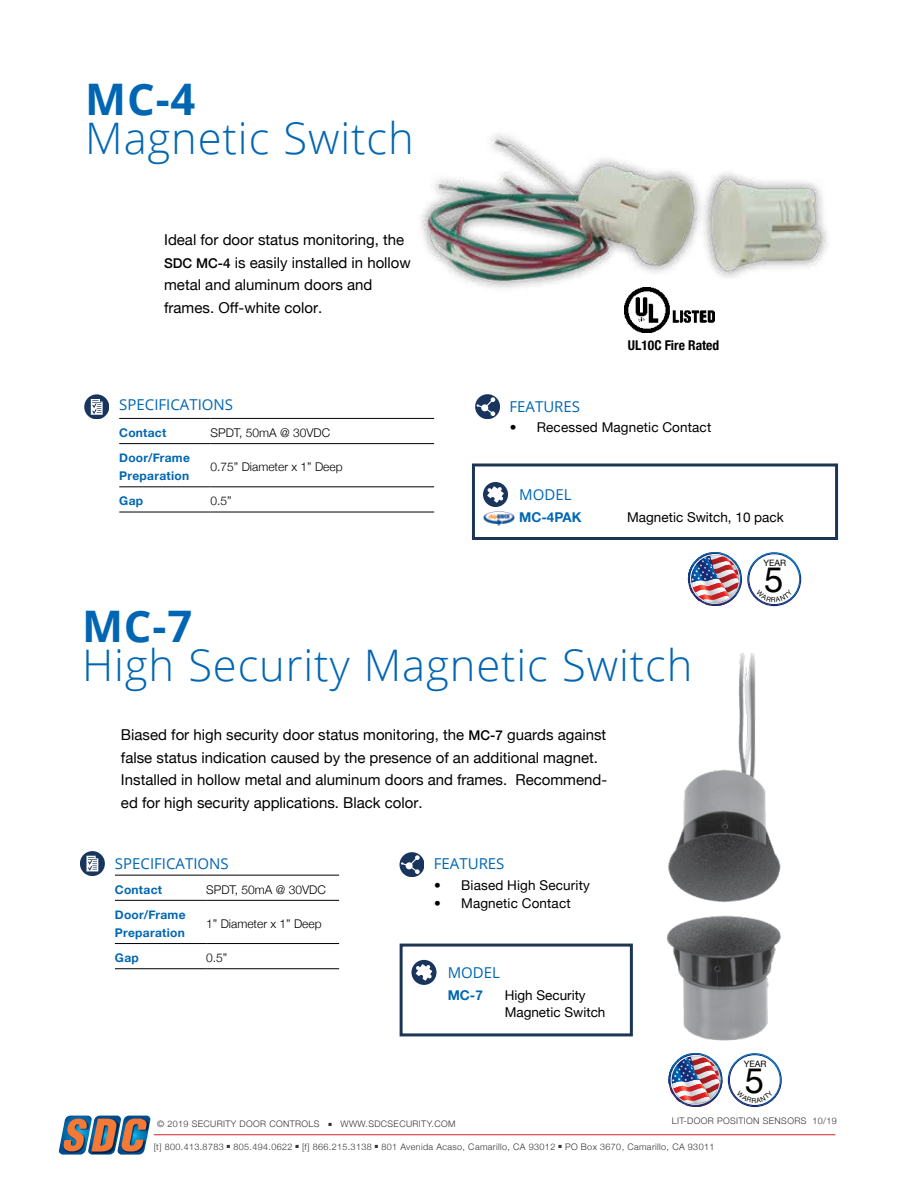
<style>
.page{position:relative;width:918px;height:1188px;background:#fff}
.page>*{position:absolute;margin:0;border:0;box-sizing:border-box;transform-origin:0 0}
.t1{font:300 43.5px "Open Sans";letter-spacing:.02em;color:#0066b3}
.t2{font:700 43.5px "Open Sans";color:#0066b3}
.t3{font:34.65px "Helvetica Neue";color:#000}
.t4{font:15px/22.5px "Helvetica Neue";color:#000}
.t5{font:15px "Open Sans";color:#0066b3}
.t6{font:13.5px/18px "Helvetica Neue";letter-spacing:.01em;color:#000}
.t7{font:700 condensed 13.5px "Helvetica Neue";color:#000}
.t8{font:700 13.5px "Helvetica Neue";color:#0066b3}
.t9{font:300 12px "Helvetica Neue";color:#000}
.t10{font:700 12px/18px "Helvetica Neue";letter-spacing:.02em;color:#0066b3}
.t11{font:300 9px "Helvetica Neue";letter-spacing:.04em;color:#343433}
.t12{font:8.7px "Helvetica Neue";color:#000}
.s1{font-weight:500;font-size:13.5px}
.s2{font-weight:300}
</style>
<div class="page">
<hr style="left:154px;top:1134px;width:681px;height:1px;background:#d2232a">
<svg style="left:58px;top:1116px;width:93px;height:39px;background:#887f80"></svg>
<div style="left:472px;top:464px;width:366px;height:76px;border:3px solid #1c3553"></div>
<div style="left:400px;top:944px;width:233px;height:92px;border:3px solid #1c3553"></div>
<img style="left:421px;top:133px;width:407px;height:155px">
<svg style="left:483px;top:482px;width:25px;height:25px"></svg>
<div style="left:475px;top:394px;width:25px;height:25px;background:#19345d;border-radius:12px"></div>
<svg style="left:477px;top:397px;width:18px;height:19px"></svg>
<div style="left:84px;top:394px;width:25px;height:25px;background:#19345d;border-radius:12px"></div>
<svg style="left:91px;top:399px;width:12px;height:16px"></svg>
<hr style="left:119px;top:418px;width:92px;height:1px;background:#000">
<hr style="left:211px;top:418px;width:223px;height:1px;background:#000">
<hr style="left:119px;top:443px;width:92px;height:1px;background:#000">
<hr style="left:211px;top:443px;width:223px;height:1px;background:#000">
<hr style="left:119px;top:487px;width:92px;height:1px;background:#000">
<hr style="left:211px;top:487px;width:223px;height:1px;background:#000">
<hr style="left:119px;top:512px;width:92px;height:1px;background:#000">
<hr style="left:211px;top:512px;width:223px;height:1px;background:#000">
<img style="left:666px;top:653px;width:115px;height:388px">
<svg style="left:411px;top:960px;width:26px;height:25px"></svg>
<div style="left:400px;top:852px;width:24px;height:25px;background:#19345d;border-radius:12px"></div>
<svg style="left:401px;top:855px;width:19px;height:19px"></svg>
<svg style="left:80px;top:851px;width:25px;height:25px"></svg>
<svg style="left:87px;top:856px;width:11px;height:15px"></svg>
<hr style="left:115px;top:875px;width:91px;height:1px;background:#000">
<hr style="left:206px;top:875px;width:133px;height:1px;background:#000">
<hr style="left:115px;top:900px;width:91px;height:1px;background:#000">
<hr style="left:206px;top:900px;width:133px;height:1px;background:#000">
<hr style="left:115px;top:943px;width:91px;height:1px;background:#000">
<hr style="left:206px;top:943px;width:133px;height:1px;background:#000">
<hr style="left:115px;top:968px;width:91px;height:1px;background:#000">
<hr style="left:206px;top:968px;width:133px;height:1px;background:#000">
<img style="left:484px;top:511px;width:31px;height:14px">
<img style="left:624px;top:287px;width:90px;height:45px">
<img style="left:688px;top:552px;width:113px;height:54px">
<img style="left:668px;top:1053px;width:114px;height:54px">
<h1 class="t2" style="left:85px;top:69px;width:112px">MC-4</h1>
<h1 class="t1" style="left:85px;top:108px;width:330px">Magnetic Switch</h1>
<p class="t4" style="left:164px;top:229px;width:248px">Ideal for door status monitoring, the<br><span class="s1">SDC MC-4</span> is easily installed in hollow metal and aluminum doors and frames. Off-white color.</p>
<p class="t7" style="left:628px;top:337px;width:93px">UL10C Fire Rated</p>
<p class="t5" style="left:119px;top:394px;width:115px">SPECIFICATIONS</p>
<p class="t5" style="left:510px;top:396px;width:72px">FEATURES</p>
<p class="t10" style="left:119px;top:423px;width:49px">Contact</p>
<p class="t9" style="left:211px;top:425px;width:121px">SPDT, 50mA @ 30VDC</p>
<p class="t10" style="left:119px;top:449px;width:72px">Door/Frame<br>Preparation</p>
<p class="t9" style="left:211px;top:459px;width:134px">0.75” Diameter x 1” Deep</p>
<p class="t10" style="left:119px;top:492px;width:25px">Gap</p>
<p class="t9" style="left:211px;top:494px;width:23px">0.5”</p>
<p class="t6" style="left:510px;top:418px;width:203px"><span class="s2">•</span> Recessed Magnetic Contact</p>
<p class="t5" style="left:519px;top:484px;width:54px">MODEL</p>
<p class="t8" style="left:519px;top:508px;width:64px">MC-4PAK</p>
<p class="t6" style="left:627px;top:508px;width:158px">Magnetic Switch, 10 pack</p>
<h1 class="t2" style="left:82px;top:596px;width:112px">MC-7</h1>
<h1 class="t1" style="left:82px;top:635px;width:612px">High Security Magnetic Switch</h1>
<p class="t4" style="left:121px;top:723px;width:488px">Biased for high security door status monitoring, the <span class="s1">MC-7</span> guards against false status indication caused by the presence of an additional magnet.<br>Installed in hollow metal and aluminum doors and frames. Recommend&shy;ed for high security applications. Black color.</p>
<p class="t5" style="left:115px;top:853px;width:115px">SPECIFICATIONS</p>
<p class="t5" style="left:434px;top:853px;width:72px">FEATURES</p>
<p class="t10" style="left:115px;top:880px;width:49px">Contact</p>
<p class="t9" style="left:206px;top:882px;width:121px">SPDT, 50mA @ 30VDC</p>
<p class="t10" style="left:115px;top:905px;width:72px">Door/Frame<br>Preparation</p>
<p class="t9" style="left:206px;top:916px;width:117px">1” Diameter x 1” Deep</p>
<p class="t10" style="left:115px;top:948px;width:25px">Gap</p>
<p class="t9" style="left:206px;top:950px;width:23px">0.5”</p>
<p class="t6" style="left:434px;top:876px;width:157px"><span class="s2">•</span> Biased High Security</p>
<p class="t6" style="left:434px;top:894px;width:138px"><span class="s2">•</span> Magnetic Contact</p>
<p class="t5" style="left:448px;top:962px;width:54px">MODEL</p>
<p class="t8" style="left:448px;top:986px;width:37px">MC-7</p>
<p class="t6" style="left:505px;top:986px;width:102px">High Security<br>Magnetic Switch</p>
<p class="t12" style="left:763px;top:558px;width:24px">YEAR</p>
<h2 class="t3" style="left:764px;top:559px;width:21px">5</h2>
<p class="t12" style="left:744px;top:1059px;width:24px">YEAR</p>
<h2 class="t3" style="left:745px;top:1060px;width:21px">5</h2>
<p class="t11" style="left:157px;top:1119px;width:300px">© 2019 SECURITY DOOR CONTROLS ■ WWW.SDCSECURITY.COM</p>
<p class="t11" style="left:672px;top:1116px;width:167px">LIT-DOOR POSITION SENSORS 10/19</p>
<p class="t11" style="left:154px;top:1141px;width:562px">[t] 800.413.8783 ■ 805.494.0622 ■ [f] 866.215.3138 ■ 801 Avenida Acaso, Camarillo, CA 93012 ■ PO Box 3670, Camarillo, CA 93011</p>
</div>
